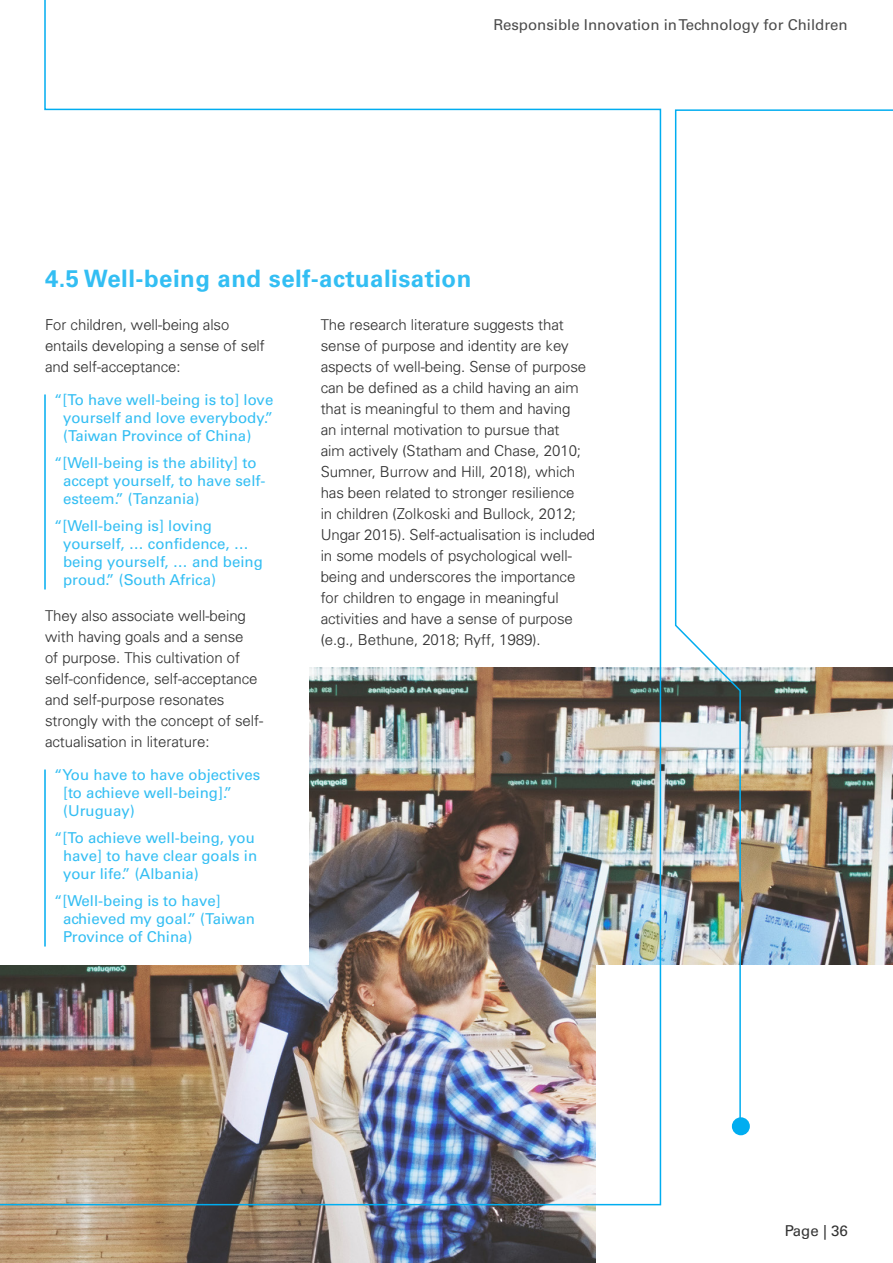
<style>
.page{position:relative;width:893px;height:1263px;background:#fff}
.page>*{position:absolute;margin:0;border:0;box-sizing:border-box;transform-origin:0 0}
.Chapter_Sub_Heading{font:700 24px "Univers LT Std";letter-spacing:.02em;color:#33bef3}
.Body_Copy{font:300 15px/21px "Univers";color:#333}
.Border_Left_Copy_B{font:15px/18px "Univers LT Std";color:#33bef3}
.t1{font:15px "Univers LT Std";color:#4c4c4c}
.t2{font:15px "Univers LT Std";color:#333}
</style>
<div class="page">
<img style="left:0;top:667px;width:674px;height:596px">
<div style="left:596px;top:965px;width:297px;height:298px;background:#fff"></div>
<img style="left:0;top:0;width:662px;height:1206px">
<svg style="left:674px;top:109px;width:219px;height:1018px"></svg>
<div style="left:732px;top:1117px;width:18px;height:18px;background:#00adf0;border-radius:50%"></div>
<p class="t1" style="left:493px;top:16px;width:356px">Responsible Innovation in Technology for Children</p>
<p class="Chapter_Sub_Heading" style="left:45px;top:265px;width:428px">4.5 Well-being and self-actualisation</p>
<p class="Body_Copy" style="left:45px;top:314px;width:221px">For children, well-being also entails developing a sense of self and self-acceptance:</p>
<p class="Border_Left_Copy_B" style="left:63px;top:391px;width:212px;text-align:justify;text-indent:-9px">“[To have well-being is to] love yourself and love everybody.” (Taiwan Province of China)</p>
<p class="Border_Left_Copy_B" style="left:63px;top:454px;width:204px;text-indent:-9px">“[Well-being is the ability] to accept yourself, to have self&shy;esteem.” (Tanzania)</p>
<p class="Border_Left_Copy_B" style="left:63px;top:517px;width:201px;text-indent:-9px">“[Well-being is] loving yourself, … confidence, … being yourself, … and being proud.” (South Africa)</p>
<p class="Body_Copy" style="left:45px;top:605px;width:220px">They also associate well-being with having goals and a sense<br>of purpose. This cultivation of self-confidence, self-acceptance and self-purpose resonates strongly with the concept of self&shy;actualisation in literature:</p>
<p class="Border_Left_Copy_B" style="left:63px;top:766px;width:199px;text-indent:-9px">“You have to have objectives [to achieve well-being].” (Uruguay)</p>
<p class="Border_Left_Copy_B" style="left:63px;top:829px;width:196px;text-indent:-9px">“[To achieve well-being, you have] to have clear goals in your life.” (Albania)</p>
<p class="Border_Left_Copy_B" style="left:63px;top:892px;width:193px;text-indent:-9px">“[Well-being is to have] achieved my goal.” (Taiwan<br>Province of China)</p>
<p class="Body_Copy" style="left:321px;top:314px;width:276px">The research literature suggests that sense of purpose and identity are key aspects of well-being. Sense of purpose can be defined as a child having an aim that is meaningful to them and having<br>an internal motivation to pursue that<br>aim actively (Statham and Chase, 2010; Sumner, Burrow and Hill, 2018), which has been related to stronger resilience<br>in children (Zolkoski and Bullock, 2012; Ungar 2015). Self-actualisation is included in some models of psychological well&shy;being and underscores the importance for children to engage in meaningful activities and have a sense of purpose (e.g., Bethune, 2018; Ryff, 1989).</p>
<p class="t2" style="left:784px;top:1222px;width:65px">Page | 36</p>
</div>
